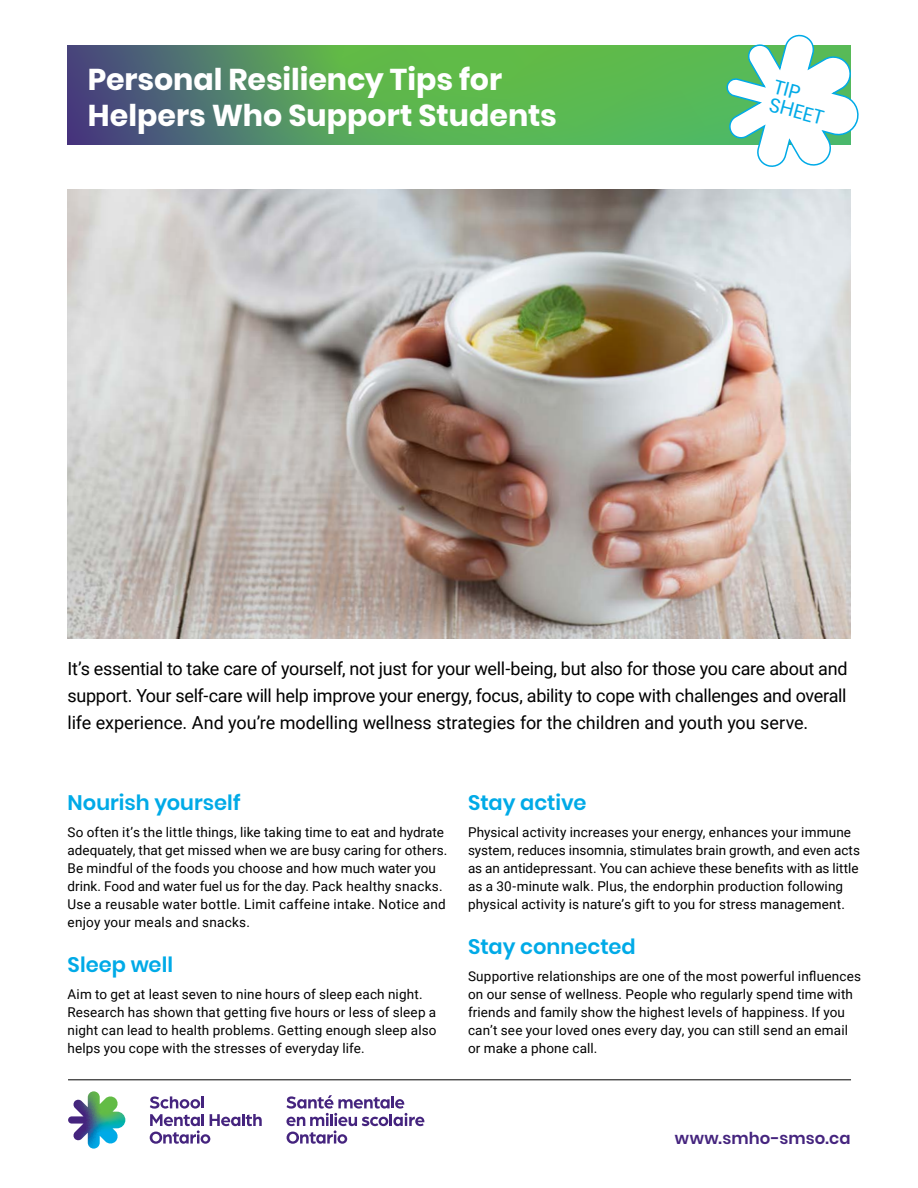
<style>
.page{position:relative;width:918px;height:1188px;background:#fff}
.page>*{position:absolute;margin:0;border:0;box-sizing:border-box;transform-origin:0 0}
.Appendix_Title{font:700 30px/36px "Poppins";color:#fff}
.ToC_-_Primary{font:600 21px "Poppins";color:#00aae7}
.Appendix_Title-2{font:19.95px "Poppins";color:#00aae7}
.ToC_-_Primary-2{font:18px/27px "Roboto";letter-spacing:-.005em;color:#000;text-align:justify}
.ToC_-_Secondary{font:600 16.5px "Poppins";letter-spacing:.005em;color:#45247e}
.ToC_-_Primary-3{font:13.5px/18px "Roboto";letter-spacing:.01em;color:#000}
</style>
<div class="page">
<img style="left:68px;top:189px;width:782px;height:450px">
<svg style="left:68px;top:45px;width:656px;height:99px;background:#569b5c"></svg>
<svg style="left:68px;top:1091px;width:57px;height:58px"></svg>
<svg style="left:286px;top:1095px;width:138px;height:49px"></svg>
<svg style="left:150px;top:1096px;width:112px;height:48px"></svg>
<hr style="left:68px;top:1080px;width:783px;height:1px;background:#000">
<svg style="left:724px;top:34px;width:135px;height:133px"></svg>
<p class="Appendix_Title" style="left:88px;top:62px;width:471px">Personal Resiliency Tips for<br>Helpers Who Support Students</p>
<p class="Appendix_Title-2" style="left:773px;top:93px;width:57px;rotate:15deg">SHEET</p>
<p class="ToC_-_Primary-2" style="left:68px;top:654px;width:782px">It’s essential to take care of yourself, not just for your well-being, but also for those you care about and support. Your self-care will help improve your energy, focus, ability to cope with challenges and overall life experience. And you’re modelling wellness strategies for the children and youth you serve.</p>
<p class="ToC_-_Primary" style="left:68px;top:790px;width:175px">Nourish yourself</p>
<p class="ToC_-_Primary-3" style="left:68px;top:823px;width:381px">So often it’s the little things, like taking time to eat and hydrate adequately, that get missed when we are busy caring for others.<br>Be mindful of the foods you choose and how much water you drink. Food and water fuel us for the day. Pack healthy snacks.<br>Use a reusable water bottle. Limit caffeine intake. Notice and enjoy your meals and snacks.</p>
<p class="ToC_-_Primary" style="left:68px;top:952px;width:107px">Sleep well</p>
<p class="ToC_-_Primary-3" style="left:68px;top:985px;width:370px">Aim to get at least seven to nine hours of sleep each night.<br>Research has shown that getting five hours or less of sleep a night can lead to health problems. Getting enough sleep also helps you cope with the stresses of everyday life.</p>
<p class="ToC_-_Primary" style="left:468px;top:790px;width:120px">Stay active</p>
<p class="ToC_-_Primary-3" style="left:468px;top:823px;width:394px">Physical activity increases your energy, enhances your immune system, reduces insomnia, stimulates brain growth, and even acts as an antidepressant. You can achieve these benefits with as little as a 30-minute walk. Plus, the endorphin production following physical activity is nature’s gift to you for stress management.</p>
<p class="ToC_-_Primary" style="left:468px;top:934px;width:169px">Stay connected</p>
<p class="ToC_-_Primary-3" style="left:468px;top:967px;width:395px">Supportive relationships are one of the most powerful influences on our sense of wellness. People who regularly spend time with friends and family show the highest levels of happiness. If you can’t see your loved ones every day, you can still send an email or make a phone call.</p>
<p class="ToC_-_Secondary" style="left:675px;top:1128px;width:177px">www.smho-smso.ca</p>
</div>
